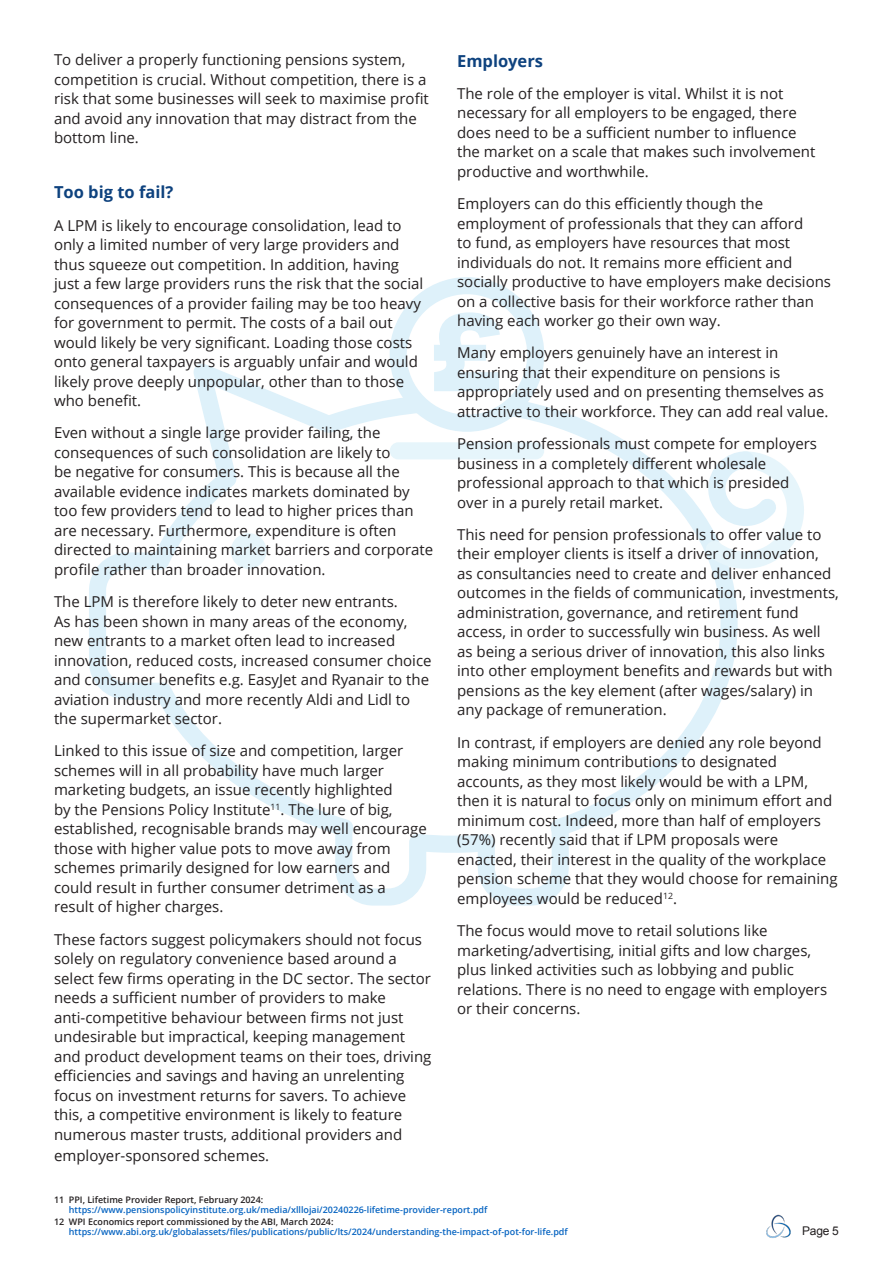
<style>
.page{position:relative;width:893px;height:1263px;background:#fff}
.page>*{position:absolute;margin:0;border:0;box-sizing:border-box;transform-origin:0 0}
.Sub_Title{font:700 16.5px "Open Sans";color:#0e427e}
.body_text{font:15px/19.5px "Open Sans";color:#231f20}
.t1{font:12px "Arial";color:#231f20}
.Footnote{font:600 9px/9.8px "Open Sans";color:#0563c1}
.s1{color:#231f20}
</style>
<div class="page">
<img style="left:766px;top:1214px;width:25px;height:24px">
<svg style="left:89px;top:364px;width:649px;height:541px"></svg>
<div style="left:390px;top:442px;width:154px;height:17px;background:#e6f5fb;border-radius:9px"></div>
<div style="left:231px;top:533px;width:36px;height:36px;background:#e6f5fb;border-radius:50%"></div>
<svg style="left:705px;top:451px;width:99px;height:118px"></svg>
<svg style="left:390px;top:277px;width:154px;height:155px"></svg>
<p class="body_text" style="left:54px;top:50px;width:376px">To deliver a properly functioning pensions system, competition is crucial. Without competition, there is a risk that some businesses will seek to maximise profit and avoid any innovation that may distract from the bottom line.</p>
<p class="Sub_Title" style="left:54px;top:181px;width:121px">Too big to fail?</p>
<p class="body_text" style="left:54px;top:215px;width:371px">A LPM is likely to encourage consolidation, lead to only a limited number of very large providers and thus squeeze out competition. In addition, having just a few large providers runs the risk that the social consequences of a provider failing may be too heavy for government to permit. The costs of a bail out would likely be very significant. Loading those costs onto general taxpayers is arguably unfair and would likely prove deeply unpopular, other than to those who benefit.</p>
<p class="body_text" style="left:54px;top:423px;width:381px">Even without a single large provider failing, the consequences of such consolidation are likely to<br>be negative for consumers. This is because all the available evidence indicates markets dominated by too few providers tend to lead to higher prices than are necessary. Furthermore, expenditure is often directed to maintaining market barriers and corporate profile rather than broader innovation.</p>
<p class="body_text" style="left:54px;top:591px;width:379px">The LPM is therefore likely to deter new entrants.<br>As has been shown in many areas of the economy, new entrants to a market often lead to increased innovation, reduced costs, increased consumer choice and consumer benefits e.g. EasyJet and Ryanair to the aviation industry and more recently Aldi and Lidl to the supermarket sector.</p>
<p class="body_text" style="left:54px;top:741px;width:374px">Linked to this issue of size and competition, larger schemes will in all probability have much larger marketing budgets, an issue recently highlighted<br>by the Pensions Policy Institute<sup>11</sup>. The lure of big, established, recognisable brands may well encourage those with higher value pots to move away from schemes primarily designed for low earners and could result in further consumer detriment as a result of higher charges.</p>
<p class="body_text" style="left:54px;top:929px;width:379px">These factors suggest policymakers should not focus solely on regulatory convenience based around a select few firms operating in the DC sector. The sector needs a sufficient number of providers to make anti-competitive behaviour between firms not just undesirable but impractical, keeping management and product development teams on their toes, driving efficiencies and savings and having an unrelenting focus on investment returns for savers. To achieve this, a competitive environment is likely to feature numerous master trusts, additional providers and</p>
<p class="body_text" style="left:54px;top:1145px;width:217px">employer-sponsored schemes.</p>
<p class="Sub_Title" style="left:457px;top:49px;width:87px">Employers</p>
<p class="body_text" style="left:457px;top:83px;width:360px">The role of the employer is vital. Whilst it is not necessary for all employers to be engaged, there does need to be a sufficient number to influence the market on a scale that makes such involvement productive and worthwhile.</p>
<p class="body_text" style="left:457px;top:194px;width:375px">Employers can do this efficiently though the employment of professionals that they can afford<br>to fund, as employers have resources that most individuals do not. It remains more efficient and socially productive to have employers make decisions on a collective basis for their workforce rather than having each worker go their own way.</p>
<p class="body_text" style="left:457px;top:343px;width:373px">Many employers genuinely have an interest in ensuring that their expenditure on pensions is appropriately used and on presenting themselves as attractive to their workforce. They can add real value.</p>
<p class="body_text" style="left:457px;top:434px;width:361px">Pension professionals must compete for employers business in a completely different wholesale professional approach to that which is presided over in a purely retail market.</p>
<p class="body_text" style="left:457px;top:524px;width:383px">This need for pension professionals to offer value to their employer clients is itself a driver of innovation,<br>as consultancies need to create and deliver enhanced outcomes in the fields of communication, investments, administration, governance, and retirement fund access, in order to successfully win business. As well as being a serious driver of innovation, this also links into other employment benefits and rewards but with pensions as the key element (after wages/salary) in any package of remuneration.</p>
<p class="body_text" style="left:457px;top:732px;width:382px">In contrast, if employers are denied any role beyond making minimum contributions to designated accounts, as they most likely would be with a LPM, then it is natural to focus only on minimum effort and minimum cost. Indeed, more than half of employers (57%) recently said that if LPM proposals were enacted, their interest in the quality of the workplace pension scheme that they would choose for remaining employees would be reduced<sup>12</sup>.</p>
<p class="body_text" style="left:457px;top:920px;width:372px">The focus would move to retail solutions like marketing/advertising, initial gifts and low charges, plus linked activities such as lobbying and public relations. There is no need to engage with employers or their concerns.</p>
<p class="Footnote" style="left:69px;top:1195px;width:420px;text-indent:-15px"><span class="s1">11 PPI, Lifetime Provider Report, February 2024: </span>https://www.pensionspolicyinstitute.org.uk/media/xlllojai/20240226-lifetime-provider-report.pdf</p>
<p class="Footnote" style="left:69px;top:1216px;width:500px;text-indent:-15px"><span class="s1">12 WPI Economics report commissioned by the ABI, March 2024: </span>https://www.abi.org.uk/globalassets/files/publications/public/lts/2024/understanding-the-impact-of-pot-for-life.pdf</p>
<p class="t1" style="left:802px;top:1222px;width:38px">Page 5</p>
</div>
